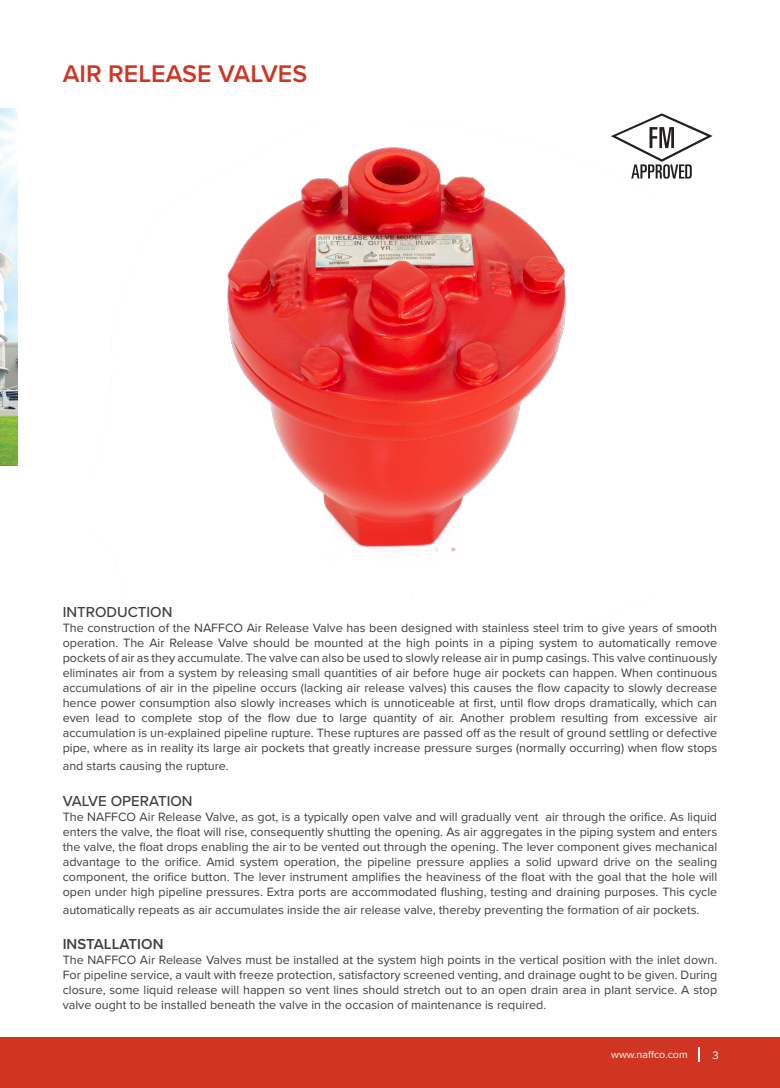
<style>
.page{position:relative;width:780px;height:1088px;background:#fff}
.page>*{position:absolute;margin:0;border:0;box-sizing:border-box;transform-origin:0 0}
.t1{font:600 25px "Proxima Nova";color:#d03524}
.t2{font:500 15px "Proxima Nova";color:#3e3e3f}
.t3{font:600 15px "Proxima Nova";color:#3e3e3f}
.t4{font:12.5px/15px "Proxima Nova";color:#3e3e3f;text-align:justify}
.t5{font:11.25px "Proxima Nova";color:#fff}
.t6{font:10.62px "Proxima Nova";color:#fff}
</style>
<div class="page">
<img style="left:0;top:108px;width:18px;height:358px">
<img style="left:227px;top:147px;width:339px;height:451px">
<svg style="left:611px;top:113px;width:101px;height:66px"></svg>
<div style="left:0;top:1038px;width:780px;height:50px;background:#d03524"></div>
<svg style="left:698px;top:1047px;width:1px;height:14px"></svg>
<p class="t1" style="left:63px;top:59px;width:246px">AIR RELEASE VALVES</p>
<p class="t2" style="left:63px;top:603px;width:111px">INTRODUCTION</p>
<p class="t4" style="left:63px;top:620px;width:656px">The construction of the NAFFCO Air Release Valve has been designed with stainless steel trim to give years of smooth operation. The Air Release Valve should be mounted at the high points in a piping system to automatically remove pockets of air as they accumulate. The valve can also be used to slowly release air in pump casings. This valve continuously eliminates air from a system by releasing small quantities of air before huge air pockets can happen. When continuous accumulations of air in the pipeline occurs (lacking air release valves) this causes the flow capacity to slowly decrease hence power consumption also slowly increases which is unnoticeable at first, until flow drops dramatically, which can even lead to complete stop of the flow due to large quantity of air. Another problem resulting from excessive air accumulation is un-explained pipeline rupture. These ruptures are passed off as the result of ground settling or defective pipe, where as in reality its large air pockets that greatly increase pressure surges (normally occurring) when flow stops</p>
<p class="t4" style="left:63px;top:758px;width:167px">and starts causing the rupture.</p>
<p class="t2" style="left:63px;top:792px;width:131px">VALVE OPERATION</p>
<p class="t4" style="left:63px;top:809px;width:656px">The NAFFCO Air Release Valve, as got, is a typically open valve and will gradually vent air through the orifice. As liquid enters the valve, the float will rise, consequently shutting the opening. As air aggregates in the piping system and enters the valve, the float drops enabling the air to be vented out through the opening. The lever component gives mechanical advantage to the orifice. Amid system operation, the pipeline pressure applies a solid upward drive on the sealing component, the orifice button. The lever instrument amplifies the heaviness of the float with the goal that the hole will open under high pipeline pressures. Extra ports are accommodated flushing, testing and draining purposes. This cycle</p>
<p class="t4" style="left:63px;top:902px;width:638px">automatically repeats as air accumulates inside the air release valve, thereby preventing the formation of air pockets.</p>
<p class="t3" style="left:63px;top:934px;width:102px">INSTALLATION</p>
<p class="t4" style="left:63px;top:951px;width:656px">The NAFFCO Air Release Valves must be installed at the system high points in the vertical position with the inlet down.<br>For pipeline service, a vault with freeze protection, satisfactory screened venting, and drainage ought to be given. During closure, some liquid release will happen so vent lines should stretch out to an open drain area in plant service. A stop valve ought to be installed beneath the valve in the occasion of maintenance is required.</p>
<p class="t6" style="left:611px;top:1047px;width:78px">www.naffco.com</p>
<p class="t5" style="left:712px;top:1047px;width:8px">3</p>
<p class="t6" style="left:648px;top:1047px;width:8px">f</p>
</div>
